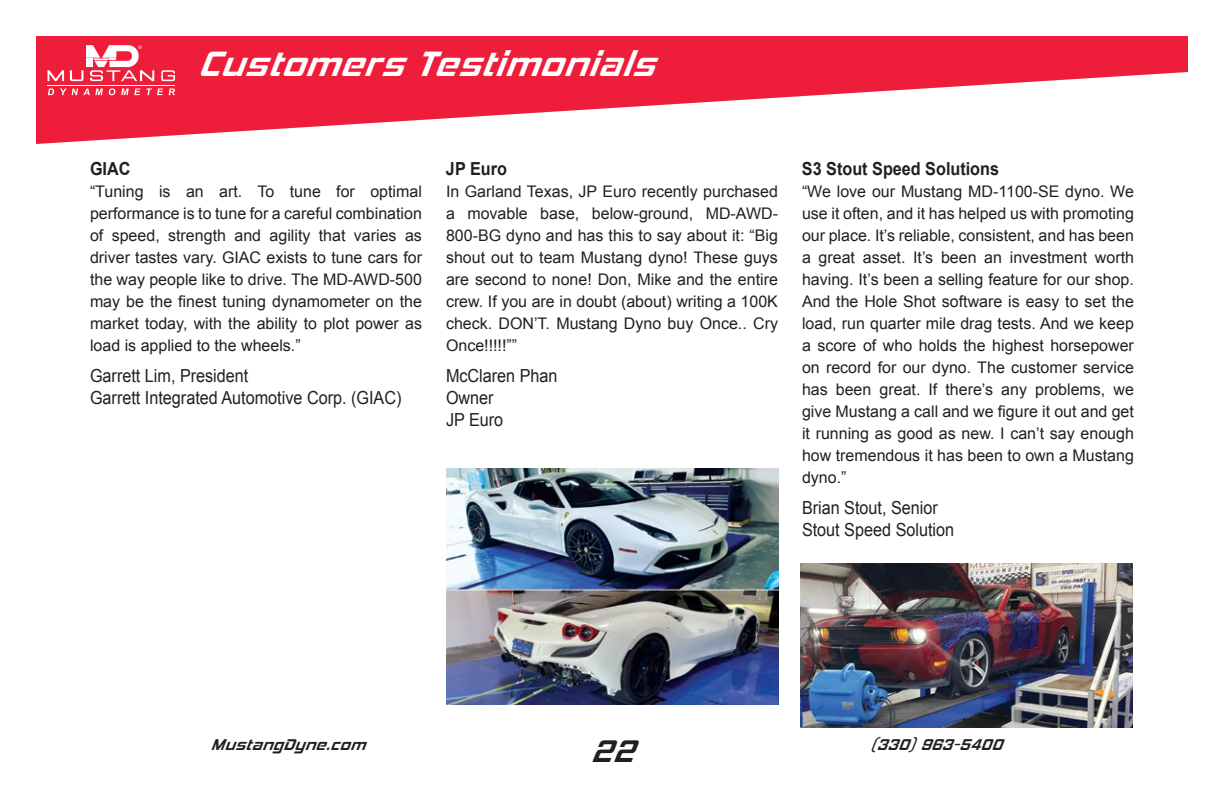
<style>
.page{position:relative;width:1224px;height:792px;background:#fff}
.page>*{position:absolute;margin:0;border:0;box-sizing:border-box;transform-origin:0 0}
.t1{font:italic 700 36px "Hemi Head Rg";letter-spacing:.03em;color:#fff}
.t2{font:italic 700 32px "Hemi Head Rg";color:#231f20}
.t3{font:18px/22px "Arial";color:#231f20;scale:.9 1}
.t4{font:700 18px "Arial";color:#231f20;scale:.9 1}
.t5{font:16px/22px "Arial";color:#231f20;text-align:justify}
.t6{font:italic 700 16px "Hemi Head Rg";letter-spacing:.03em;color:#231f20}
</style>
<div class="page">
<svg style="left:36px;top:36px;width:1152px;height:108px;fill:#ee1e3a"></svg>
<svg style="left:48px;top:45px;width:127px;height:36px"></svg>
<hr style="left:48px;top:85px;width:127px;height:1px;background:#fff">
<svg style="left:48px;top:88px;width:6px;height:7px"></svg>
<svg style="left:60px;top:88px;width:43px;height:7px"></svg>
<svg style="left:109px;top:88px;width:6px;height:7px"></svg>
<svg style="left:121px;top:88px;width:19px;height:7px"></svg>
<svg style="left:146px;top:88px;width:17px;height:7px"></svg>
<svg style="left:169px;top:88px;width:6px;height:7px"></svg>
<img style="left:801px;top:564px;width:332px;height:164px">
<img style="left:446px;top:468px;width:332px;height:236px">
<h1 class="t1" style="left:198px;top:42px;width:465px">Customers Testimonials</h1>
<p class="t4" style="left:90px;top:157px;width:47px">GIAC</p>
<p class="t5" style="left:90px;top:181px;width:334px">“Tuning is an art. To tune for optimal performance is to tune for a careful combination of speed, strength and agility that varies as driver tastes vary. GIAC exists to tune cars for the way people like to drive. The MD-AWD-500 may be the finest tuning dynamometer on the market today, with the ability to plot power as load is applied to the wheels.”</p>
<p class="t3" style="left:90px;top:365px;width:348px">Garrett Lim, President<br>Garrett Integrated Automotive Corp. (GIAC)</p>
<p class="t4" style="left:446px;top:157px;width:69px">JP Euro</p>
<p class="t5" style="left:446px;top:181px;width:334px">In Garland Texas, JP Euro recently purchased a movable base, below-ground, MD-AWD-800-BG dyno and has this to say about it: “Big shout out to team Mustang dyno! These guys are second to none! Don, Mike and the entire crew. If you are in doubt (about) writing a 100K check. DON’T. Mustang Dyno buy Once.. Cry Once!!!!!””</p>
<p class="t3" style="left:446px;top:365px;width:126px">McClaren Phan<br>Owner<br>JP Euro</p>
<p class="t4" style="left:802px;top:157px;width:221px">S3 Stout Speed Solutions</p>
<p class="t5" style="left:802px;top:181px;width:334px">“We love our Mustang MD-1100-SE dyno. We use it often, and it has helped us with promoting our place. It’s reliable, consistent, and has been a great asset. It’s been an investment worth having. It’s been a selling feature for our shop.<br>And the Hole Shot software is easy to set the load, run quarter mile drag tests. And we keep a score of who holds the highest horsepower on record for our dyno. The customer service has been great. If there’s any problems, we give Mustang a call and we figure it out and get it running as good as new. I can’t say enough how tremendous it has been to own a Mustang dyno.”</p>
<p class="t3" style="left:802px;top:497px;width:171px">Brian Stout, Senior<br>Stout Speed Solution</p>
<p class="t6" style="left:211px;top:735px;width:159px">MustangDyne.com</p>
<p class="t6" style="left:870px;top:735px;width:133px">(330) 963-5400</p>
<h2 class="t2" style="left:591px;top:732px;width:44px">22</h2>
</div>
